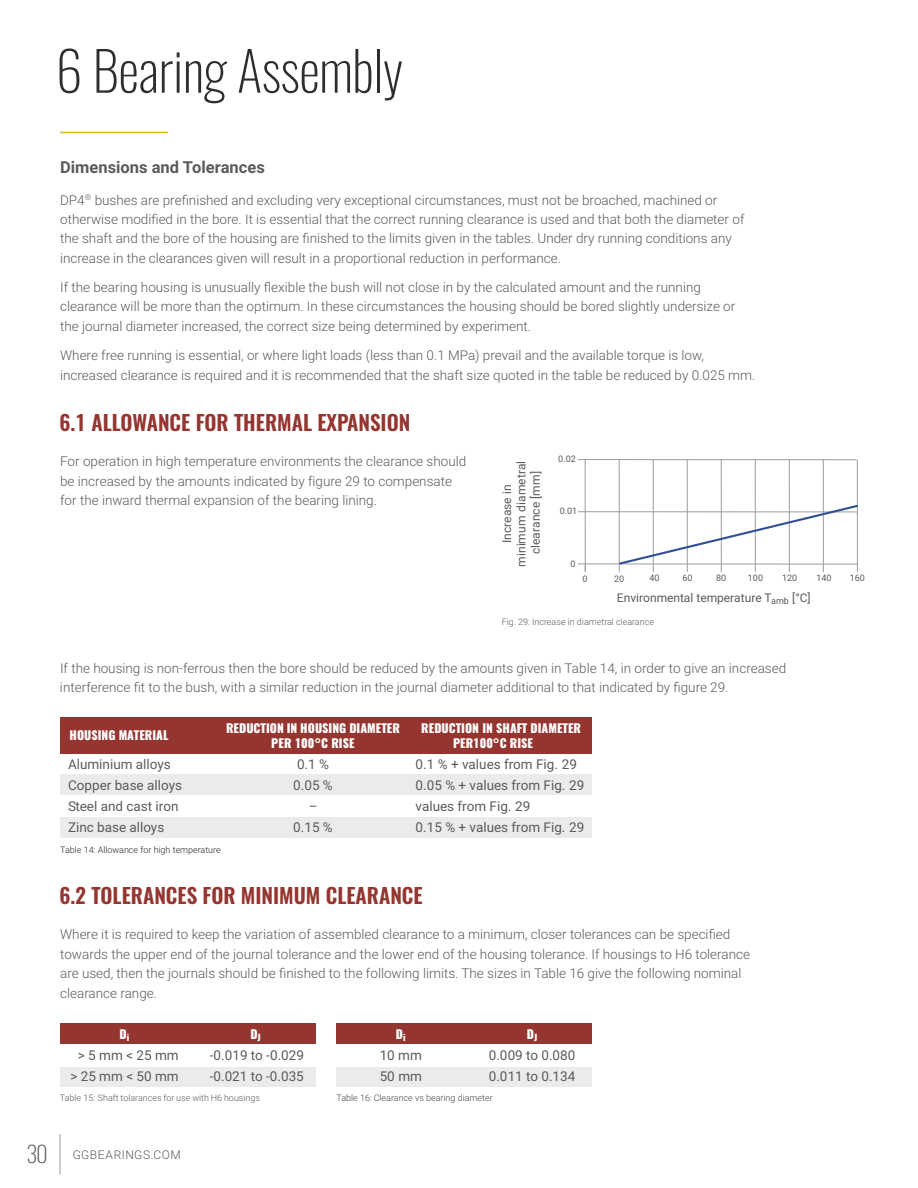
<style>
.page{position:relative;width:918px;height:1188px;background:#fff}
.page>*{position:absolute;margin:0;border:0;box-sizing:border-box;transform-origin:0 0}
.t1{font:200 54px "Oswald";letter-spacing:-.01em;color:#2e2e2d}
.t2{font:600 21px "Oswald";color:#953530}
.t3{font:700 16.5px "Roboto";color:#5c5b5b}
.t4{font:300 13.5px/19.5px "Roboto";color:#5c5b5b}
.t5{font:13.5px "Roboto";color:#5c5b5b}
.t6{font:800 12px/15px "Oswald";color:#fefefe;text-align:center}
.t7{font:12px/14.4px "Roboto";color:#5c5b5b;text-align:center}
.t8{font:300 12px "Roboto";letter-spacing:.04em;color:#5c5b5b}
.t9{font:300 9px "Roboto";color:#5c5b5b}
.t10{font:300 9px "Roboto";color:#252624}
.t11{font:300 9px "Roboto";color:#444}
.t12{font:9px "Roboto";color:#5c5b5b}
.s1{font-family:"Oswald";font-weight:200;font-size:22.5px}
</style>
<div class="page">
<hr style="left:60px;top:132px;width:108px;height:1px;background:#e9b533">
<hr style="left:578px;top:563px;width:279px;height:2px;background:#9c9c9c">
<hr style="left:585px;top:511px;width:272px;height:1px;background:#9c9c9c">
<hr style="left:585px;top:459px;width:272px;height:1px;background:#9c9c9c">
<hr style="left:585px;top:459px;width:1px;height:112px;background:#9c9c9c">
<hr style="left:619px;top:459px;width:1px;height:105px;background:#9c9c9c">
<hr style="left:653px;top:459px;width:1px;height:105px;background:#9c9c9c">
<hr style="left:687px;top:459px;width:1px;height:105px;background:#9c9c9c">
<hr style="left:721px;top:459px;width:1px;height:105px;background:#9c9c9c">
<hr style="left:755px;top:459px;width:1px;height:105px;background:#9c9c9c">
<hr style="left:789px;top:459px;width:1px;height:105px;background:#9c9c9c">
<hr style="left:823px;top:459px;width:1px;height:105px;background:#9c9c9c">
<hr style="left:857px;top:460px;width:1px;height:104px;background:#9c9c9c">
<svg style="left:617px;top:503px;width:241px;height:69px"></svg>
<div style="left:60px;top:718px;width:532px;height:36px;background:#953530"></div>
<div style="left:60px;top:775px;width:532px;height:20px;background:#ebebeb"></div>
<div style="left:60px;top:817px;width:532px;height:21px;background:#ebebeb"></div>
<div style="left:60px;top:1023px;width:255px;height:22px;background:#953530"></div>
<div style="left:337px;top:1023px;width:255px;height:22px;background:#953530"></div>
<div style="left:60px;top:1065px;width:255px;height:21px;background:#ebebeb"></div>
<div style="left:337px;top:1065px;width:255px;height:21px;background:#ebebeb"></div>
<hr style="left:60px;top:1044px;width:255px;height:1px;background:#fefefe">
<hr style="left:337px;top:1044px;width:255px;height:1px;background:#fefefe">
<hr style="left:60px;top:1065px;width:255px;height:1px;background:#fefefe">
<hr style="left:337px;top:1065px;width:255px;height:1px;background:#fefefe">
<hr style="left:60px;top:1134px;width:1px;height:40px;background:#9c9c9c">
<h1 class="t1" style="left:56px;top:34px;width:349px">6 Bearing Assembly</h1>
<p class="t3" style="left:60px;top:156px;width:206px">Dimensions and Tolerances</p>
<p class="t4" style="left:60px;top:191px;width:686px">DP4<sup>®</sup> bushes are prefinished and excluding very exceptional circumstances, must not be broached, machined or otherwise modified in the bore. It is essential that the correct running clearance is used and that both the diameter of the shaft and the bore of the housing are finished to the limits given in the tables. Under dry running conditions any increase in the clearances given will result in a proportional reduction in performance.</p>
<p class="t4" style="left:60px;top:279px;width:677px">If the bearing housing is unusually flexible the bush will not close in by the calculated amount and the running clearance will be more than the optimum. In these circumstances the housing should be bored slightly undersize or the journal diameter increased, the correct size being determined by experiment.</p>
<p class="t4" style="left:60px;top:347px;width:697px">Where free running is essential, or where light loads (less than 0.1 MPa) prevail and the available torque is low, increased clearance is required and it is recommended that the shaft size quoted in the table be reduced by 0.025 mm.</p>
<h2 class="t2" style="left:59px;top:408px;width:352px">6.1 ALLOWANCE FOR THERMAL EXPANSION</h2>
<p class="t4" style="left:60px;top:453px;width:408px">For operation in high temperature environments the clearance should be increased by the amounts indicated by figure 29 to compensate for the inward thermal expansion of the bearing lining.</p>
<p class="t7" style="left:501px;top:567px;width:107px;rotate:-90deg">Increase in minimum diametral clearance [mm]</p>
<p class="t12" style="left:558px;top:455px;width:19px">0.02</p>
<p class="t12" style="left:560px;top:508px;width:19px">0.01</p>
<p class="t12" style="left:570px;top:561px;width:7px">0</p>
<p class="t12" style="left:583px;top:575px;width:7px">0</p>
<p class="t12" style="left:614px;top:575px;width:12px">20</p>
<p class="t12" style="left:649px;top:574px;width:12px">40</p>
<p class="t12" style="left:682px;top:574px;width:12px">60</p>
<p class="t12" style="left:716px;top:574px;width:12px">80</p>
<p class="t12" style="left:748px;top:574px;width:17px">100</p>
<p class="t12" style="left:782px;top:574px;width:17px">120</p>
<p class="t12" style="left:816px;top:574px;width:17px">140</p>
<p class="t12" style="left:850px;top:574px;width:17px">160</p>
<p class="t7" style="left:617px;top:592px;width:195px">Environmental temperature T<sub>amb</sub> [°C]</p>
<p class="t9" style="left:502px;top:618px;width:154px">Fig. 29: Increase in diametral clearance</p>
<p class="t4" style="left:60px;top:659px;width:728px">If the housing is non-ferrous then the bore should be reduced by the amounts given in Table 14, in order to give an increased interference fit to the bush, with a similar reduction in the journal diameter additional to that indicated by figure 29.</p>
<p class="t6" style="left:70px;top:728px;width:100px">HOUSING MATERIAL</p>
<p class="t6" style="left:226px;top:721px;width:175px">REDUCTION IN HOUSING DIAMETER<br>PER 100°C RISE</p>
<p class="t6" style="left:453px;top:721px;width:130px;text-align:left;text-indent:-32px">REDUCTION IN SHAFT DIAMETER<br>PER100°C RISE</p>
<p class="t5" style="left:68px;top:759px;width:104px">Aluminium alloys</p>
<p class="t5" style="left:297px;top:759px;width:34px">0.1 %</p>
<p class="t5" style="left:416px;top:759px;width:163px">0.1 % + values from Fig. 29</p>
<p class="t5" style="left:68px;top:780px;width:116px">Copper base alloys</p>
<p class="t5" style="left:293px;top:780px;width:41px">0.05 %</p>
<p class="t5" style="left:416px;top:780px;width:170px">0.05 % + values from Fig. 29</p>
<p class="t5" style="left:68px;top:801px;width:112px">Steel and cast iron</p>
<p class="t5" style="left:309px;top:801px;width:10px">–</p>
<p class="t5" style="left:416px;top:801px;width:116px">values from Fig. 29</p>
<p class="t5" style="left:68px;top:822px;width:98px">Zinc base alloys</p>
<p class="t5" style="left:293px;top:822px;width:41px">0.15 %</p>
<p class="t5" style="left:416px;top:822px;width:170px">0.15 % + values from Fig. 29</p>
<p class="t10" style="left:60px;top:846px;width:162px">Table 14: Allowance for high temperature</p>
<h2 class="t2" style="left:59px;top:881px;width:365px">6.2 TOLERANCES FOR MINIMUM CLEARANCE</h2>
<p class="t4" style="left:60px;top:926px;width:691px">Where it is required to keep the variation of assembled clearance to a minimum, closer tolerances can be specified towards the upper end of the journal tolerance and the lower end of the housing tolerance. If housings to H6 tolerance are used, then the journals should be finished to the following limits. The sizes in Table 16 give the following nominal clearance range.</p>
<p class="t6" style="left:120px;top:1026px;width:11px">D<sub>i</sub></p>
<p class="t6" style="left:250px;top:1026px;width:12px">D<sub>J</sub></p>
<p class="t6" style="left:396px;top:1026px;width:11px">D<sub>i</sub></p>
<p class="t6" style="left:527px;top:1026px;width:12px">D<sub>J</sub></p>
<p class="t5" style="left:78px;top:1050px;width:102px">&gt; 5 mm &lt; 25 mm</p>
<p class="t5" style="left:210px;top:1050px;width:96px">-0.019 to -0.029</p>
<p class="t5" style="left:70px;top:1071px;width:110px">&gt; 25 mm &lt; 50 mm</p>
<p class="t5" style="left:210px;top:1071px;width:96px">-0.021 to -0.035</p>
<p class="t5" style="left:380px;top:1050px;width:44px">10 mm</p>
<p class="t5" style="left:489px;top:1050px;width:88px">0.009 to 0.080</p>
<p class="t5" style="left:380px;top:1071px;width:44px">50 mm</p>
<p class="t5" style="left:489px;top:1071px;width:88px">0.011 to 0.134</p>
<p class="t9" style="left:60px;top:1095px;width:202px">Table 15: Shaft tolarances for use with H6 housings</p>
<p class="t11" style="left:337px;top:1095px;width:158px">Table 16: Clearance vs bearing diameter</p>
<p class="t8" style="left:26px;top:1150px;width:156px"><span class="s1">30</span> GGBEARINGS.COM</p>
</div>
